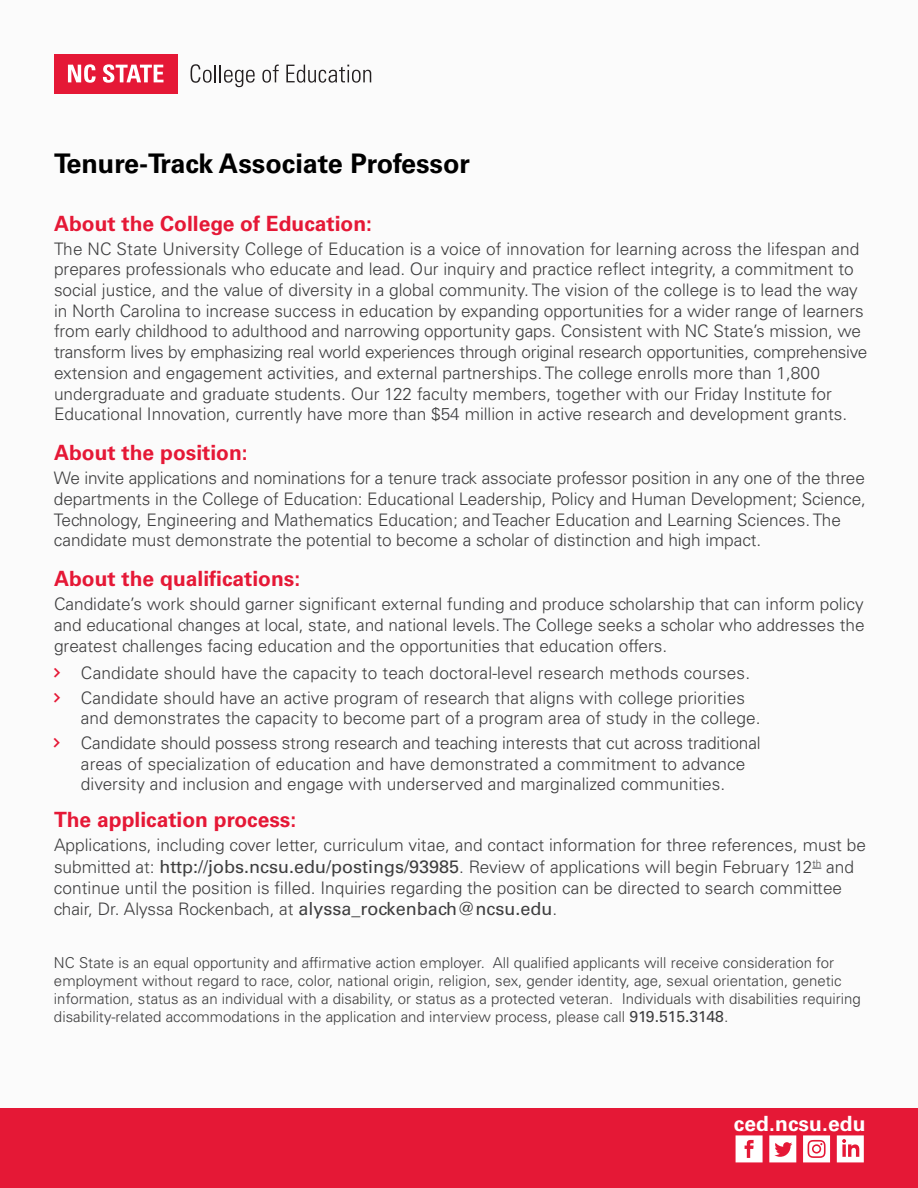
<style>
.page{position:relative;width:918px;height:1188px;background:#fff}
.page>*{position:absolute;margin:0;border:0;box-sizing:border-box;transform-origin:0 0}
.t1{font:700 27px "Univers LT Std";color:#000}
.t2{font:700 21px "Univers LT Std";color:#e51836}
.t3{font:700 21px "Univers LT Std";letter-spacing:.005em;color:#fff}
.t4{font:300 17.25px/20.7px "Univers LT Std";color:#3e3e3f}
.t5{font:300 15px/18px "Univers LT Std";color:#3e3e3f}
.s1{font-family:"NC State Right Arrow";font-weight:400;color:#e51836}
.s2{font-weight:400;font-size:18px}
.s3{font-weight:400;font-size:15.75px}
.s4{font-size:15.75px}
</style>
<div class="page">
<div style="left:0;top:0;width:918px;height:1183px;background:#fbfbfb"></div>
<div style="left:54px;top:54px;width:124px;height:39px;background:#e51836"></div>
<svg style="left:68px;top:64px;width:28px;height:19px"></svg>
<svg style="left:103px;top:64px;width:60px;height:19px"></svg>
<svg style="left:191px;top:64px;width:64px;height:23px"></svg>
<svg style="left:262px;top:65px;width:17px;height:18px"></svg>
<svg style="left:286px;top:65px;width:85px;height:18px"></svg>
<div style="left:0;top:1108px;width:918px;height:80px;background:#e51836"></div>
<svg style="left:736px;top:1135px;width:27px;height:27px"></svg>
<svg style="left:803px;top:1135px;width:27px;height:27px"></svg>
<svg style="left:837px;top:1135px;width:27px;height:27px"></svg>
<svg style="left:769px;top:1135px;width:27px;height:27px"></svg>
<h1 class="t1" style="left:54px;top:148px;width:418px">Tenure-Track Associate Professor</h1>
<p class="t2" style="left:54px;top:211px;width:320px">About the College of Education:</p>
<p class="t4" style="left:54px;top:238px;width:815px">The NC State University College of Education is a voice of innovation for learning across the lifespan and prepares professionals who educate and lead. Our inquiry and practice reflect integrity, a commitment to social justice, and the value of diversity in a global community. The vision of the college is to lead the way in North Carolina to increase success in education by expanding opportunities for a wider range of learners from early childhood to adulthood and narrowing opportunity gaps. Consistent with NC State’s mission, we transform lives by emphasizing real world experiences through original research opportunities, comprehensive extension and engagement activities, and external partnerships. The college enrolls more than 1,800 undergraduate and graduate students. Our 122 faculty members, together with our Friday Institute for Educational Innovation, currently have more than $54 million in active research and development grants.</p>
<p class="t2" style="left:54px;top:441px;width:195px">About the position:</p>
<p class="t4" style="left:54px;top:468px;width:814px">We invite applications and nominations for a tenure track associate professor position in any one of the three departments in the College of Education: Educational Leadership, Policy and Human Development; Science, Technology, Engineering and Mathematics Education; and Teacher Education and Learning Sciences. The candidate must demonstrate the potential to become a scholar of distinction and high impact.</p>
<p class="t2" style="left:54px;top:567px;width:248px">About the qualifications:</p>
<p class="t4" style="left:54px;top:594px;width:812px;text-align:justify">Candidate’s work should garner significant external funding and produce scholarship that can inform policy and educational changes at local, state, and national levels. The College seeks a scholar who addresses the greatest challenges facing education and the opportunities that education offers.</p>
<p class="t4" style="left:54px;top:663px;width:698px"><span class="s1">•</span> Candidate should have the capacity to teach doctoral-level research methods courses.</p>
<p class="t4" style="left:81px;top:687px;width:681px;text-indent:-27px"><span class="s1">•</span> Candidate should have an active program of research that aligns with college priorities and demonstrates the capacity to become part of a program area of study in the college.</p>
<p class="t4" style="left:81px;top:732px;width:681px;text-indent:-27px"><span class="s1">•</span> Candidate should possess strong research and teaching interests that cut across traditional areas of specialization of education and have demonstrated a commitment to advance diversity and inclusion and engage with underserved and marginalized communities.</p>
<p class="t2" style="left:54px;top:808px;width:244px">The application process:</p>
<p class="t4" style="left:54px;top:835px;width:814px;line-height:21.3px">Applications, including cover letter, curriculum vitae, and contact information for three references, must be submitted at: <span class="s2">http://jobs.ncsu.edu/postings/93985</span>. Review of applications will begin February 12<sup>th</sup> and continue until the position is filled. Inquiries regarding the position can be directed to search committee chair, Dr. Alyssa Rockenbach, at <span class="s2">alyssa_rockenbach@ncsu.edu</span>.</p>
<p class="t5" style="left:54px;top:954px;width:808px">NC State is an equal opportunity and affirmative action employer. All qualified applicants will receive consideration for employment without regard to race, color, national origin, religion, sex, gender identity, age, sexual orientation, genetic information, status as an individual with a disability, or status as a protected veteran. Individuals with disabilities requiring disability-related accommodations in the application and interview process, please call <span class="s3">919.515.3148</span><span class="s4">.</span></p>
<p class="t3" style="left:734px;top:1111px;width:133px">ced.ncsu.edu</p>
</div>
